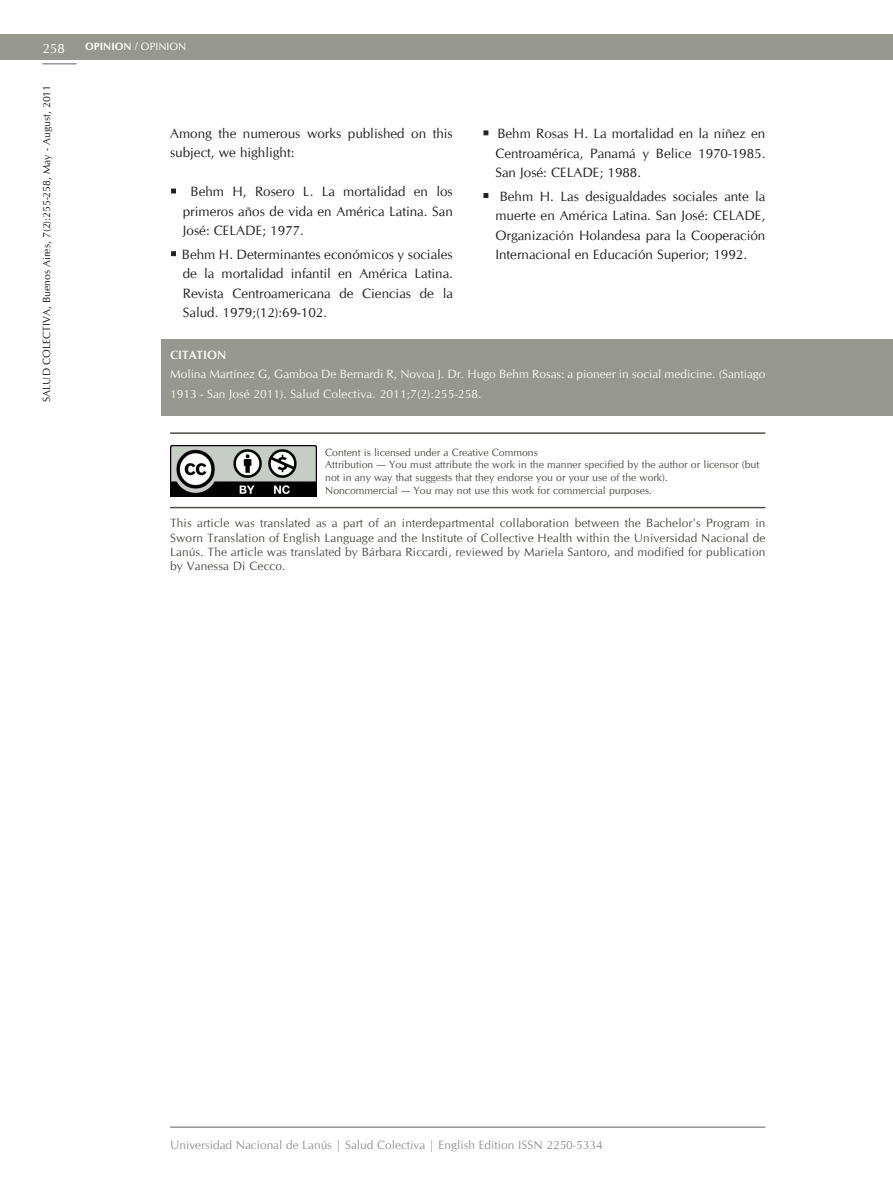
<style>
.page{position:relative;width:893px;height:1191px;background:#fff}
.page>*{position:absolute;margin:0;border:0;box-sizing:border-box;transform-origin:0 0}
.t1{font:13.5px/19.5px "CG Omega";color:#231f20;text-align:justify}
.t2{font:13.5px "CG Omega";color:#fff}
.t3{font:12px/14.4px "CG Omega";letter-spacing:.01em;color:#4c5049;text-align:justify}
.t4{font:12px/19.5px "CG Omega";color:#f5f5ee}
.t5{font:12px "CG Omega";color:#939598}
.t6{font:700 12px "CG Omega";color:#f5f5ee}
.t7{font:10.5px/12.6px "CG Omega";color:#4c5049}
.t8{font:10.5px "CG Omega";color:#231f20}
.t9{font:10.5px "CG Omega";color:#fff}
.s1{font-weight:700}
</style>
<div class="page">
<div style="left:0;top:34px;width:893px;height:26px;background:#969890"></div>
<hr style="left:43px;top:63px;width:34px;height:2px;background:#939598">
<hr style="left:170px;top:1126px;width:595px;height:2px;background:#939598">
<div style="left:162px;top:339px;width:731px;height:77px;background:#969890"></div>
<img style="left:171px;top:445px;width:145px;height:51px">
<hr style="left:170px;top:507px;width:595px;height:1px;background:#4c5049">
<hr style="left:170px;top:432px;width:595px;height:2px;background:#4c5049">
<p class="t2" style="left:43px;top:40px;width:24px">258</p>
<p class="t8" style="left:40px;top:402px;width:318px;rotate:-90deg">SALUD CoLECTIvA, Buenos Aires, 7(2):255-258, May - August, 2011</p>
<p class="t9" style="left:85px;top:40px;width:103px"><span class="s1">OPINION</span> / oPINIoN</p>
<p class="t1" style="left:170px;top:123px;width:284px">Among the numerous works published on this subject, we highlight:</p>
<p class="t1" style="left:183px;top:182px;width:271px;text-indent:-12px">▪ Behm H, Rosero L. La mortalidad en los primeros años de vida en América Latina. San José: CELADE; 1977.</p>
<p class="t1" style="left:183px;top:244px;width:271px;text-indent:-12px">▪ Behm H. Determinantes económicos y sociales de la mortalidad infantil en América Latina.<br>Revista Centroamericana de Ciencias de la Salud. 1979;(12):69-102.</p>
<p class="t1" style="left:495px;top:124px;width:271px;text-indent:-13px">▪ Behm Rosas H. La mortalidad en la niñez en Centroamérica, Panamá y Belice 1970-1985.<br>San José: CELADE; 1988.</p>
<p class="t1" style="left:495px;top:186px;width:271px;text-indent:-13px">▪ Behm H. Las desigualdades sociales ante la muerte en América Latina. San José: CELADE, organización Holandesa para la Cooperación Internacional en Educación Superior; 1992.</p>
<p class="t6" style="left:170px;top:347px;width:58px">CITATION</p>
<p class="t4" style="left:170px;top:364px;width:597px">Molina Martínez G, Gamboa De Bernardi R, Novoa J. Dr. Hugo Behm Rosas: a pioneer in social medicine. (Santiago<br>1913 - San José 2011). Salud Colectiva. 2011;7(2):255-258.</p>
<p class="t7" style="left:325px;top:446px;width:436px">Content is licensed under a Creative Commons<br>Attribution — You must attribute the work in the manner specified by the author or licensor (but not in any way that suggests that they endorse you or your use of the work).<br>Noncommercial — You may not use this work for commercial purposes.</p>
<p class="t3" style="left:170px;top:516px;width:597px">This article was translated as a part of an interdepartmental collaboration between the Bachelor's Program in Sworn Translation of English Language and the Institute of Collective Health within the Universidad Nacional de Lanús. The article was translated by Bárbara Riccardi, reviewed by Mariela Santoro, and modified for publication by vanessa Di Cecco.</p>
<p class="t5" style="left:170px;top:1137px;width:434px">Universidad Nacional de Lanús | Salud Colectiva | English Edition ISSN 2250-5334</p>
</div>
